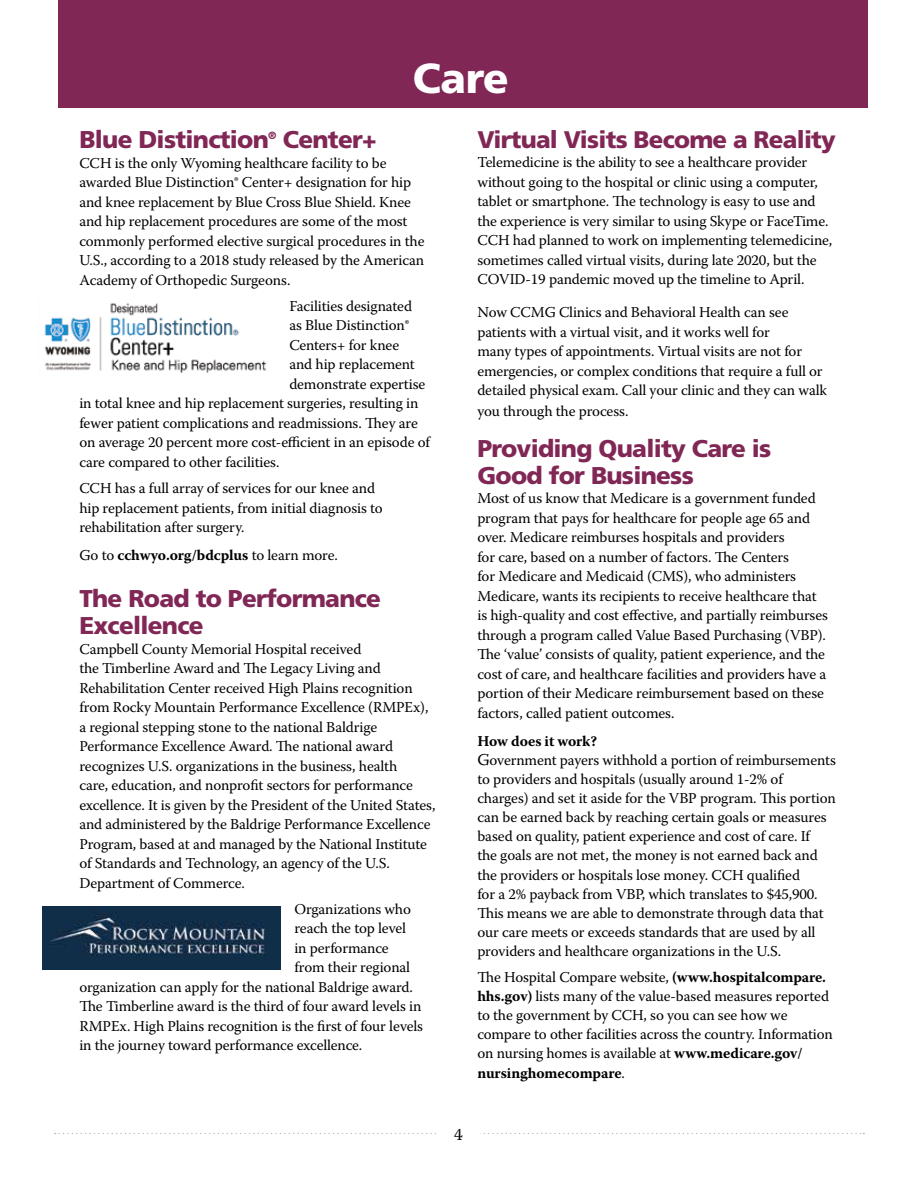
<style>
.page{position:relative;width:918px;height:1188px;background:#fff}
.page>*{position:absolute;margin:0;border:0;box-sizing:border-box;transform-origin:0 0}
.t1{font:900 42px "Frutiger";color:#fff}
.t2{font:900 24.3px/27px "Frutiger";letter-spacing:-.03em;color:#812755}
.t3{font:900 24px "Frutiger";letter-spacing:-.03em;color:#812755}
.t4{font:17.1px "Warnock Pro";color:#000}
.t5{font:15px/19.5px "Warnock Pro";letter-spacing:-.01em;color:#000}
.t6{font:700 15px "Warnock Pro";letter-spacing:-.01em;color:#000}
.t7{font:900 10.5px "Frutiger";color:#812755}
.s1{font-weight:400}
.s2{font-weight:700}
.s3{font-size:16.5px}
</style>
<div class="page">
<svg style="left:55px;top:1133px;width:809px;height:1px"></svg>
<div style="left:437px;top:1128px;width:43px;height:34px;background:#fff"></div>
<div style="left:58px;top:0;width:810px;height:108px;background:#812755"></div>
<img style="left:44px;top:303px;width:223px;height:70px">
<img style="left:42px;top:907px;width:239px;height:62px">
<h1 class="t1" style="left:413px;top:53px;width:97px">Care</h1>
<h2 class="t2" style="left:79px;top:126px;width:191px">Blue Distinction</h2>
<p class="t7" style="left:268px;top:129px;width:10px">®</p>
<h2 class="t2" style="left:283px;top:126px;width:95px">Center+</h2>
<p class="t5" style="left:79px;top:153px;width:347px">CCH is the only Wyoming healthcare facility to be awarded Blue Distinction® Center+ designation for hip and knee replacement by Blue Cross Blue Shield. Knee and hip replacement procedures are some of the most commonly performed elective surgical procedures in the U.S., according to a 2018 study released by the American Academy of Orthopedic Surgeons.</p>
<p class="t5" style="left:289px;top:296px;width:124px">Facilities designated</p>
<p class="t5" style="left:289px;top:315px;width:121px">as Blue Distinction®</p>
<p class="t5" style="left:289px;top:335px;width:111px">Centers+ for knee</p>
<p class="t5" style="left:289px;top:354px;width:127px">and hip replacement</p>
<p class="t5" style="left:289px;top:374px;width:137px">demonstrate expertise</p>
<p class="t5" style="left:79px;top:393px;width:341px">in total knee and hip replacement surgeries, resulting in</p>
<p class="t5" style="left:79px;top:413px;width:340px">fewer patient complications and readmissions. They are</p>
<p class="t5" style="left:79px;top:432px;width:352px">on average 20 percent more cost-efficient in an episode of</p>
<p class="t5" style="left:79px;top:452px;width:202px">care compared to other facilities.</p>
<p class="t5" style="left:79px;top:478px;width:305px">CCH has a full array of services for our knee and hip replacement patients, from initial diagnosis to rehabilitation after surgery.</p>
<p class="t6" style="left:79px;top:546px;width:260px"><span class="s1">Go to</span> cchwyo.org/bdcplus <span class="s1">to learn more.</span></p>
<h2 class="t2" style="left:79px;top:585px;width:303px">The Road to Performance<br>Excellence</h2>
<p class="t5" style="left:79px;top:639px;width:358px">Campbell County Memorial Hospital received<br>the Timberline Award and The Legacy Living and Rehabilitation Center received High Plains recognition from Rocky Mountain Performance Excellence (RMPEx), a regional stepping stone to the national Baldrige Performance Excellence Award. The national award recognizes U.S. organizations in the business, health<br>care, education, and nonprofit sectors for performance excellence. It is given by the President of the United States, and administered by the Baldrige Performance Excellence Program, based at and managed by the National Institute of Standards and Technology, an agency of the U.S.<br>Department of Commerce.</p>
<p class="t5" style="left:294px;top:899px;width:118px">Organizations who</p>
<p class="t5" style="left:294px;top:918px;width:113px">reach the top level</p>
<p class="t5" style="left:294px;top:938px;width:96px">in performance</p>
<p class="t5" style="left:294px;top:957px;width:117px">from their regional</p>
<p class="t5" style="left:79px;top:977px;width:335px">organization can apply for the national Baldrige award.</p>
<p class="t5" style="left:79px;top:996px;width:344px">The Timberline award is the third of four award levels in</p>
<p class="t5" style="left:79px;top:1016px;width:345px">RMPEx. High Plains recognition is the first of four levels</p>
<p class="t5" style="left:79px;top:1035px;width:284px">in the journey toward performance excellence.</p>
<h3 class="t3" style="left:477px;top:125px;width:360px">Virtual Visits Become a Reality</h3>
<p class="t5" style="left:477px;top:152px;width:356px">Telemedicine is the ability to see a healthcare provider without going to the hospital or clinic using a computer, tablet or smartphone. The technology is easy to use and the experience is very similar to using Skype or FaceTime.<br>CCH had planned to work on implementing telemedicine, sometimes called virtual visits, during late 2020, but the COVID-19 pandemic moved up the timeline to April.</p>
<p class="t5" style="left:477px;top:302px;width:351px">Now CCMG Clinics and Behavioral Health can see patients with a virtual visit, and it works well for<br>many types of appointments. Virtual visits are not for emergencies, or complex conditions that require a full or detailed physical exam. Call your clinic and they can walk</p>
<p class="t5" style="left:477px;top:401px;width:153px">you through the process.</p>
<h2 class="t2" style="left:477px;top:435px;width:296px">Providing Quality Care is<br>Good for Business</h2>
<p class="t5" style="left:477px;top:488px;width:352px">Most of us know that Medicare is a government funded program that pays for healthcare for people age 65 and over. Medicare reimburses hospitals and providers<br>for care, based on a number of factors. The Centers<br>for Medicare and Medicaid (CMS), who administers Medicare, wants its recipients to receive healthcare that is high-quality and cost effective, and partially reimburses through a program called Value Based Purchasing (VBP).<br>The ‘value’ consists of quality, patient experience, and the cost of care, and healthcare facilities and providers have a portion of their Medicare reimbursement based on these factors, called patient outcomes.</p>
<p class="t5" style="left:477px;top:731px;width:360px;line-height:19px"><span class="s2">How does it work?<br></span><span class="s3">G</span>overnment payers withhold a portion of reimbursements to providers and hospitals (usually around 1-2% of charges) and set it aside for the VBP program. This portion can be earned back by reaching certain goals or measures based on quality, patient experience and cost of care. If<br>the goals are not met, the money is not earned back and the providers or hospitals lose money. CCH qualified<br>for a 2% payback from VBP, which translates to $45,900.<br>This means we are able to demonstrate through data that our care meets or exceeds standards that are used by all providers and healthcare organizations in the U.S.</p>
<p class="t5" style="left:477px;top:967px;width:357px;line-height:19px">The Hospital Compare website, <span class="s2">(www.hospitalcompare. hhs.gov)</span> lists many of the value-based measures reported to the government by CCH, so you can see how we compare to other facilities across the country. Information on nursing homes is available at <span class="s2">www.medicare.gov/ nursinghomecompare</span>.</p>
<p class="t4" style="left:454px;top:1124px;width:10px">4</p>
</div>
